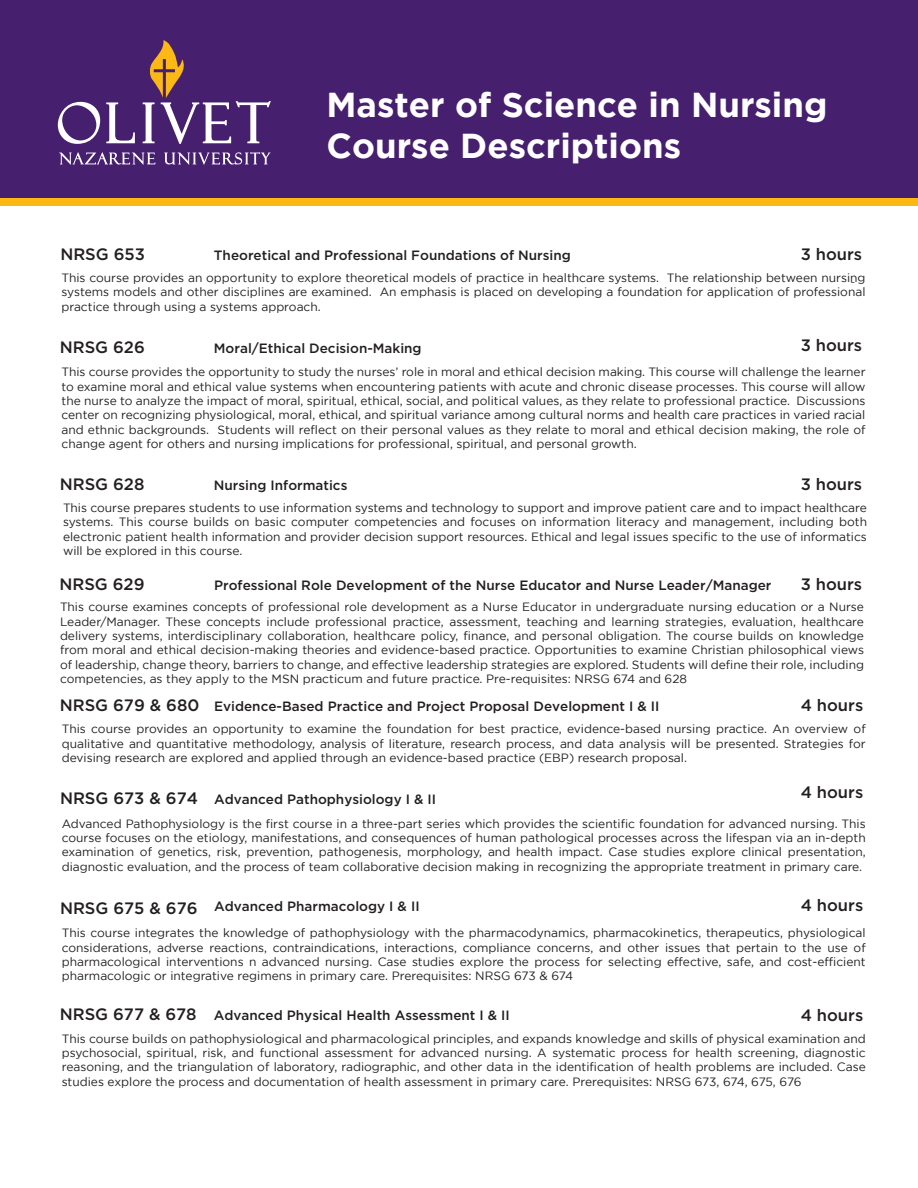
<style>
.page{position:relative;width:918px;height:1188px;background:#fff}
.page>*{position:absolute;margin:0;border:0;box-sizing:border-box;transform-origin:0 0}
.t1{font:700 34.5px/41.4px "Gotham";color:#fff}
.t2{font:500 16.5px "Gotham";color:#231f20}
.t3{font:500 13.5px "Gotham";color:#231f20}
.t4{font:12px/14.4px "Gotham";color:#231f20;text-align:justify}
.t5{font:300 12px "Gotham";color:#231f20}
.s1{font-size:16.5px}
</style>
<div class="page">
<div style="left:0;top:0;width:918px;height:202px;background:#471f6f"></div>
<div style="left:0;top:198px;width:918px;height:7px;background:#fcb814"></div>
<svg style="left:58px;top:40px;width:213px;height:125px"></svg>
<h1 class="t1" style="left:327px;top:83px;width:502px">Master of Science in Nursing<br>Course Descriptions</h1>
<h2 class="t2" style="left:60px;top:243px;width:86px">NRSG 653</h2>
<h2 class="t2" style="left:801px;top:243px;width:63px">3 hours</h2>
<p class="t3" style="left:214px;top:246px;width:358px">Theoretical and Professional Foundations of Nursing</p>
<p class="t4" style="left:62px;top:270px;width:806px">This course provides an opportunity to explore theoretical models of practice in healthcare systems. The relationship between nursing systems models and other disciplines are examined. An emphasis is placed on developing a foundation for application of professional practice through using a systems approach.</p>
<p class="t5" style="left:850px;top:274px;width:6px">-</p>
<h2 class="t2" style="left:60px;top:337px;width:87px">NRSG 626</h2>
<p class="t3" style="left:214px;top:340px;width:209px">Moral/Ethical Decision-Making</p>
<h2 class="t2" style="left:801px;top:334px;width:63px">3 hours</h2>
<p class="t4" style="left:62px;top:365px;width:806px">This course provides the opportunity to study the nurses’ role in moral and ethical decision making. This course will challenge the learner to examine moral and ethical value systems when encountering patients with acute and chronic disease processes. This course will allow the nurse to analyze the impact of moral, spiritual, ethical, social, and political values, as they relate to professional practice. Discussions center on recognizing physiological, moral, ethical, and spiritual variance among cultural norms and health care practices in varied racial and ethnic backgrounds. Students will reflect on their personal values as they relate to moral and ethical decision making, the role of change agent for others and nursing implications for professional, spiritual, and personal growth.</p>
<h2 class="t2" style="left:60px;top:474px;width:86px">NRSG 628</h2>
<p class="t3" style="left:214px;top:477px;width:135px">Nursing Informatics</p>
<h2 class="t2" style="left:801px;top:474px;width:63px">3 hours</h2>
<p class="t4" style="left:63px;top:500px;width:806px">This course prepares students to use information systems and technology to support and improve patient care and to impact healthcare systems. This course builds on basic computer competencies and focuses on information literacy and management, including both electronic patient health information and provider decision support resources. Ethical and legal issues specific to the use of informatics will be explored in this course.</p>
<h2 class="t2" style="left:59px;top:573px;width:87px">NRSG 629</h2>
<h2 class="t2" style="left:801px;top:573px;width:63px">3 hours</h2>
<p class="t3" style="left:214px;top:576px;width:559px">Professional Role Development of the Nurse Educator and Nurse Leader/Manager</p>
<p class="t4" style="left:60px;top:600px;width:806px">This course examines concepts of professional role development as a Nurse Educator in undergraduate nursing education or a Nurse Leader/Manager. These concepts include professional practice, assessment, teaching and learning strategies, evaluation, healthcare delivery systems, interdisciplinary collaboration, healthcare policy, finance, and personal obligation. The course builds on knowledge from moral and ethical decision-making theories and evidence-based practice. Opportunities to examine Christian philosophical views of leadership, change theory, barriers to change, and effective leadership strategies are explored. Students will define their role, including competencies, as they apply to the MSN practicum and future practice. Pre-requisites: NRSG 674 and 628</p>
<p class="t3" style="left:60px;top:697px;width:601px"><span class="s1">NRSG 679 &amp; 680</span> Evidence-Based Practice and Project Proposal Development I &amp; II</p>
<h2 class="t2" style="left:801px;top:694px;width:64px">4 hours</h2>
<p class="t4" style="left:62px;top:722px;width:806px">This course provides an opportunity to examine the foundation for best practice, evidence-based nursing practice. An overview of qualitative and quantitative methodology, analysis of literature, research process, and data analysis will be presented. Strategies for devising research are explored and applied through an evidence-based practice (EBP) research proposal.</p>
<p class="t3" style="left:60px;top:790px;width:378px"><span class="s1">NRSG 673 &amp; 674</span> Advanced Pathophysiology I &amp; II</p>
<h2 class="t2" style="left:801px;top:781px;width:64px">4 hours</h2>
<p class="t4" style="left:62px;top:816px;width:806px">Advanced Pathophysiology is the first course in a three-part series which provides the scientific foundation for advanced nursing. This course focuses on the etiology, manifestations, and consequences of human pathological processes across the lifespan via an in-depth examination of genetics, risk, prevention, pathogenesis, morphology, and health impact. Case studies explore clinical presentation, diagnostic evaluation, and the process of team collaborative decision making in recognizing the appropriate treatment in primary care.</p>
<p class="t3" style="left:60px;top:898px;width:361px"><span class="s1">NRSG 675 &amp; 676</span> Advanced Pharmacology I &amp; II</p>
<h2 class="t2" style="left:801px;top:895px;width:64px">4 hours</h2>
<p class="t4" style="left:62px;top:926px;width:806px">This course integrates the knowledge of pathophysiology with the pharmacodynamics, pharmacokinetics, therapeutics, physiological considerations, adverse reactions, contraindications, interactions, compliance concerns, and other issues that pertain to the use of pharmacological interventions n advanced nursing. Case studies explore the process for selecting effective, safe, and cost-efficient pharmacologic or integrative regimens in primary care. Prerequisites: NRSG 673 &amp; 674</p>
<p class="t3" style="left:60px;top:1007px;width:452px"><span class="s1">NRSG 677 &amp; 678</span> Advanced Physical Health Assessment I &amp; II</p>
<h2 class="t2" style="left:801px;top:1005px;width:64px">4 hours</h2>
<p class="t4" style="left:62px;top:1031px;width:806px">This course builds on pathophysiological and pharmacological principles, and expands knowledge and skills of physical examination and psychosocial, spiritual, risk, and functional assessment for advanced nursing. A systematic process for health screening, diagnostic reasoning, and the triangulation of laboratory, radiographic, and other data in the identification of health problems are included. Case studies explore the process and documentation of health assessment in primary care. Prerequisites: NRSG 673, 674, 675, 676</p>
</div>
